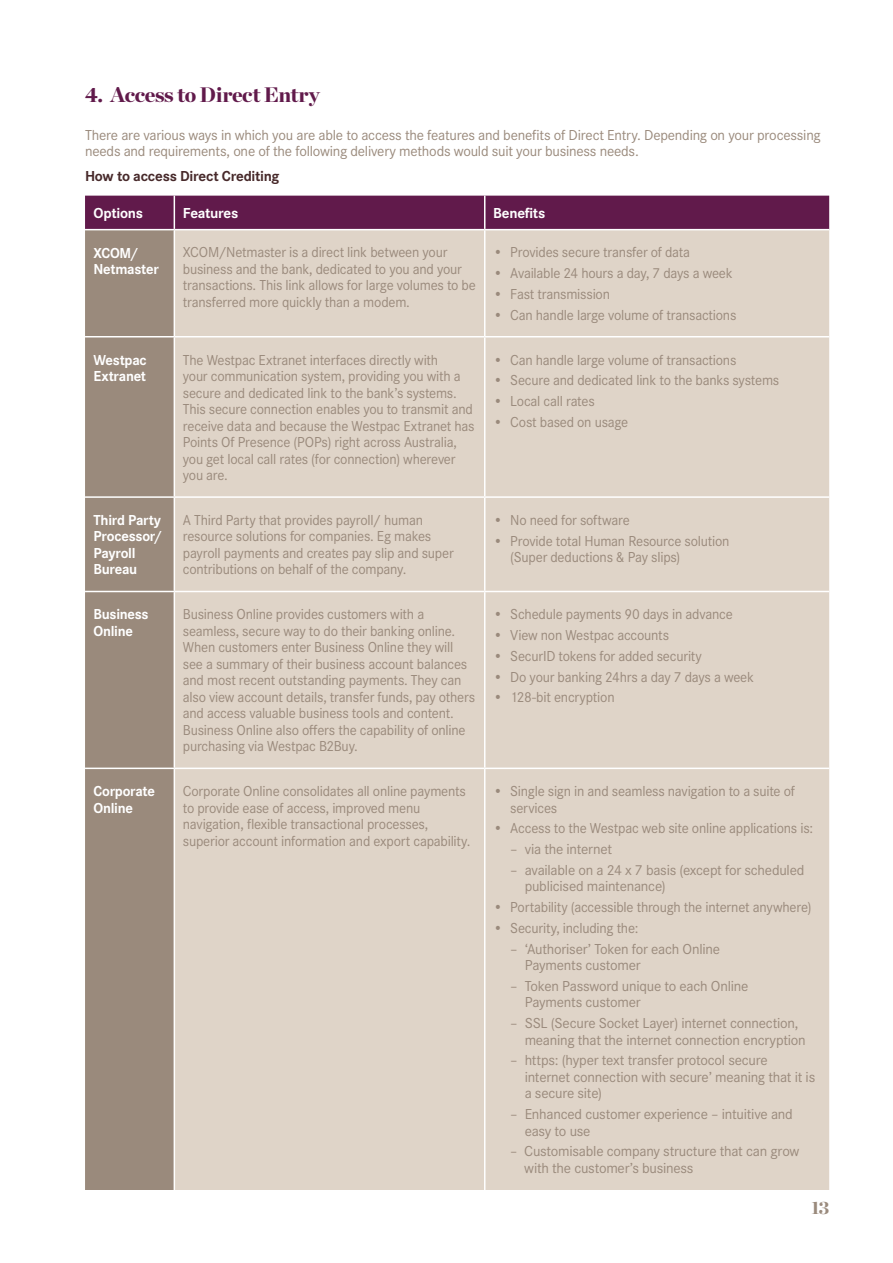
<style>
.page{position:relative;width:893px;height:1263px;background:#fff}
.page>*{position:absolute;margin:0;border:0;box-sizing:border-box;transform-origin:0 0}
.t1{font:900 21px "Chronicle Display";letter-spacing:-.02em;color:#611a4b}
.t2{font:900 18px "Chronicle Display";color:#9a8a7c}
.t3{font:15px/16.5px "Corporate S";letter-spacing:-.015em;color:#9a8a7c}
.t4{font:700 15px/16.5px "Corporate S";letter-spacing:-.02em;color:#fff}
.t5{font:700 15px "Corporate S";letter-spacing:-.015em;color:#47292a}
</style>
<div class="page">
<div style="left:85px;top:196px;width:744px;height:33px;background:#611a4b"></div>
<div style="left:85px;top:230px;width:89px;height:960px;background:#9a8a7c"></div>
<div style="left:175px;top:230px;width:654px;height:960px;background:#dfd4c8"></div>
<hr style="left:174px;top:196px;width:1px;height:33px;background:#fff">
<hr style="left:484px;top:196px;width:1px;height:33px;background:#fff">
<hr style="left:484px;top:230px;width:1px;height:106px;background:#fff">
<hr style="left:85px;top:336px;width:89px;height:1px;background:#fff">
<hr style="left:174px;top:336px;width:311px;height:1px;background:#fff">
<hr style="left:485px;top:336px;width:344px;height:1px;background:#fff">
<hr style="left:484px;top:337px;width:1px;height:159px;background:#fff">
<hr style="left:85px;top:496px;width:89px;height:2px;background:#fff">
<hr style="left:174px;top:496px;width:311px;height:2px;background:#fff">
<hr style="left:485px;top:496px;width:344px;height:2px;background:#fff">
<hr style="left:484px;top:498px;width:1px;height:93px;background:#fff">
<hr style="left:85px;top:591px;width:89px;height:1px;background:#fff">
<hr style="left:174px;top:591px;width:311px;height:1px;background:#fff">
<hr style="left:485px;top:591px;width:344px;height:1px;background:#fff">
<hr style="left:484px;top:592px;width:1px;height:175px;background:#fff">
<hr style="left:85px;top:767px;width:89px;height:2px;background:#fff">
<hr style="left:174px;top:767px;width:311px;height:2px;background:#fff">
<hr style="left:485px;top:767px;width:344px;height:2px;background:#fff">
<hr style="left:484px;top:769px;width:1px;height:421px;background:#fff">
<h1 class="t1" style="left:85px;top:77px;width:236px">4. Access to Direct Entry</h1>
<p class="t3" style="left:85px;top:126px;width:737px">There are various ways in which you are able to access the features and benefits of Direct Entry. Depending on your processing needs and requirements, one of the following delivery methods would suit your business needs.</p>
<p class="t5" style="left:85px;top:168px;width:196px">How to access Direct Crediting</p>
<p class="t4" style="left:94px;top:205px;width:51px">Options</p>
<p class="t4" style="left:183px;top:205px;width:57px">Features</p>
<p class="t4" style="left:493px;top:205px;width:54px">Benefits</p>
<p class="t4" style="left:94px;top:245px;width:67px">XCOM/<br>Netmaster</p>
<p class="t3" style="left:183px;top:244px;width:295px">XCOM/Netmaster is a direct link between your business and the bank, dedicated to you and your transactions. This link allows for large volumes to be transferred more quickly than a modem.</p>
<p class="t3" style="left:493px;top:244px;width:198px">• Provides secure transfer of data</p>
<p class="t3" style="left:493px;top:265px;width:241px">• Available 24 hours a day, 7 days a week</p>
<p class="t3" style="left:493px;top:286px;width:118px">• Fast transmission</p>
<p class="t3" style="left:493px;top:307px;width:245px">• Can handle large volume of transactions</p>
<p class="t4" style="left:94px;top:352px;width:55px">Westpac<br>Extranet</p>
<p class="t3" style="left:183px;top:351px;width:293px">The Westpac Extranet interfaces directly with<br>your communication system, providing you with a secure and dedicated link to the bank’s systems.<br>This secure connection enables you to transmit and receive data and because the Westpac Extranet has Points Of Presence (POPs) right across Australia, you get local call rates (for connection) wherever you are.</p>
<p class="t3" style="left:493px;top:351px;width:245px">• Can handle large volume of transactions</p>
<p class="t3" style="left:493px;top:372px;width:288px">• Secure and dedicated link to the banks systems</p>
<p class="t3" style="left:493px;top:393px;width:103px">• Local call rates</p>
<p class="t3" style="left:493px;top:414px;width:137px">• Cost based on usage</p>
<p class="t4" style="left:94px;top:512px;width:70px">Third Party<br>Processor/<br>Payroll<br>Bureau</p>
<p class="t3" style="left:183px;top:512px;width:272px">A Third Party that provides payroll/ human resource solutions for companies. Eg makes payroll payments and creates pay slip and super contributions on behalf of the company.</p>
<p class="t3" style="left:493px;top:512px;width:138px">• No need for software</p>
<p class="t3" style="left:510px;top:532px;width:221px;text-indent:-17px">• Provide total Human Resource solution (Super deductions &amp; Pay slips)</p>
<p class="t4" style="left:94px;top:606px;width:57px">Business<br>Online</p>
<p class="t3" style="left:183px;top:606px;width:294px">Business Online provides customers with a seamless, secure way to do their banking online.<br>When customers enter Business Online they will see a summary of their business account balances and most recent outstanding payments. They can also view account details, transfer funds, pay others and access valuable business tools and content.<br>Business Online also offers the capability of online purchasing via Westpac B2Buy.</p>
<p class="t3" style="left:493px;top:606px;width:241px">• Schedule payments 90 days in advance</p>
<p class="t3" style="left:493px;top:627px;width:177px">• View non Westpac accounts</p>
<p class="t3" style="left:493px;top:648px;width:210px">• SecurID tokens for added security</p>
<p class="t3" style="left:493px;top:668px;width:262px">• Do your banking 24hrs a day 7 days a week</p>
<p class="t3" style="left:493px;top:689px;width:123px">• 128-bit encryption</p>
<p class="t4" style="left:94px;top:783px;width:63px">Corporate<br>Online</p>
<p class="t3" style="left:183px;top:783px;width:289px">Corporate Online consolidates all online payments to provide ease of access, improved menu navigation, flexible transactional processes, superior account information and export capability.</p>
<p class="t3" style="left:510px;top:783px;width:286px;text-indent:-17px">• Single sign in and seamless navigation to a suite of services</p>
<p class="t3" style="left:493px;top:820px;width:321px">• Access to the Westpac web site online applications is:</p>
<p class="t3" style="left:510px;top:841px;width:103px">– via the internet</p>
<p class="t3" style="left:525px;top:862px;width:281px;text-indent:-14px">– available on a 24 x 7 basis (except for scheduled publicised maintenance)</p>
<p class="t3" style="left:493px;top:899px;width:320px">• Portability (accessible through the internet anywhere)</p>
<p class="t3" style="left:493px;top:920px;width:147px">• Security, including the:</p>
<p class="t3" style="left:525px;top:940px;width:197px;text-indent:-14px">– ‘Authoriser’ Token for each Online<br>Payments customer</p>
<p class="t3" style="left:525px;top:978px;width:225px;text-indent:-14px">– Token Password unique to each Online<br>Payments customer</p>
<p class="t3" style="left:525px;top:1015px;width:283px;text-indent:-14px">– SSL (Secure Socket Layer) internet connection, meaning that the internet connection encryption</p>
<p class="t3" style="left:525px;top:1052px;width:292px;text-indent:-14px">– https: (hyper text transfer protocol secure internet connection with secure’ meaning that it is a secure site)</p>
<p class="t3" style="left:525px;top:1106px;width:270px;text-indent:-14px">– Enhanced customer experience – intuitive and easy to use</p>
<p class="t3" style="left:524px;top:1143px;width:277px;text-indent:-14px">– Customisable company structure that can grow with the customer’s business</p>
<p class="t2" style="left:811px;top:1192px;width:19px">13</p>
</div>
